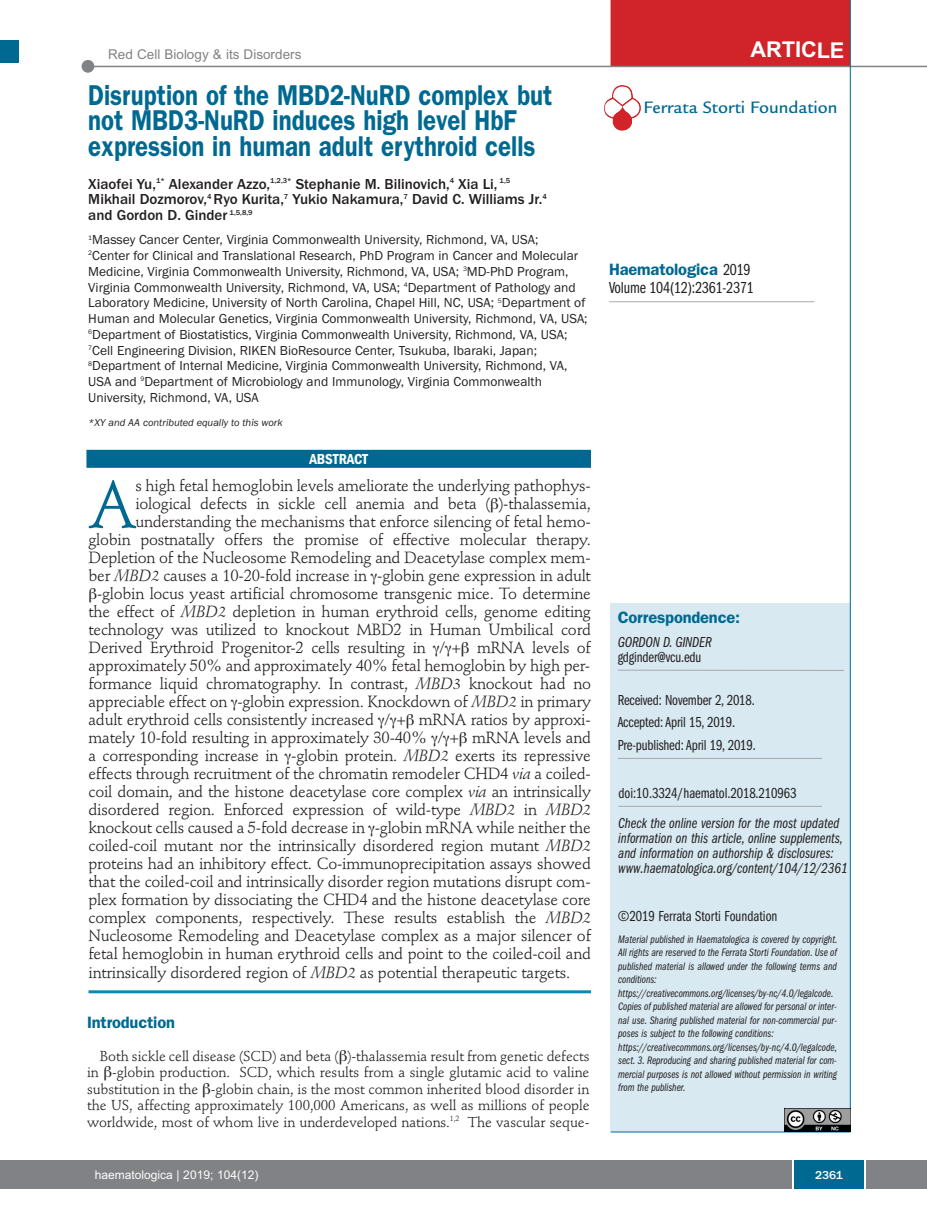
<style>
.page{position:relative;width:927px;height:1225px;background:#fff}
.page>*{position:absolute;margin:0;border:0;box-sizing:border-box;transform-origin:0 0}
.t1{font:66.45px "Stempel Schneidler";color:#006991}
.t2{font:600 28.8px/25.5px "Franklin Gothic";color:#006991;scale:.83 1}
.t3{font:700 21.75px "Arial";letter-spacing:-.01em;color:#fff}
.t4{font:500 18px "Legacy Sans";color:#006991}
.t5{font:600 16.5px "Franklin Gothic";letter-spacing:-.01em;color:#006991}
.t6{font:16.5px "Franklin Gothic Book Cmpr";letter-spacing:-.01em;color:#231f20}
.t7{font:16.05px "Stempel Schneidler";letter-spacing:-.015em;color:#231f20}
.t8{font:15px/15px "Franklin Gothic Book Cmpr Ital";color:#231f20}
.t9{font:500 15px/15.8px "Franklin Gothic";color:#231f20}
.t10{font:15px/22.5px "Franklin Gothic Book Cmpr";letter-spacing:-.01em;color:#231f20}
.t11{font:600 condensed 15px "Franklin Gothic";letter-spacing:-.005em;color:#fff}
.t12{font:14.25px/16.5px "Stempel Schneidler";letter-spacing:-.005em;color:#231f20;text-align:justify}
.t13{font:13.5px/15.8px "Franklin Gothic";color:#231f20}
.t14{font:13.5px "Arial";color:#808285}
.t15{font:12px "Arial";color:#fff}
.t16{font:500 12px "Franklin Gothic";color:#fff}
.t17{font:11.25px/13.5px "Franklin Gothic Book Cmpr Ital";color:#231f20}
.t18{font:italic 10.5px "Franklin Gothic";color:#231f20}
.s1{font-style:italic}
.s2{font-family:"Franklin Gothic Book Cmpr";font-weight:400;color:#231f20}
</style>
<div class="page">
<div style="left:18px;top:1160px;width:909px;height:28px;background:#808285"></div>
<div style="left:794px;top:1160px;width:70px;height:28px;background:#006991"></div>
<hr style="left:792px;top:1160px;width:2px;height:28px;background:#fff">
<hr style="left:864px;top:1160px;width:2px;height:28px;background:#fff">
<div style="left:611px;top:603px;width:239px;height:529px;background:#d8e9f1"></div>
<hr style="left:618px;top:758px;width:204px;height:1px;background:#a8a9ad">
<hr style="left:618px;top:670px;width:226px;height:1px;background:#a8a9ad">
<hr style="left:611px;top:1131px;width:239px;height:1px;background:#006991">
<hr style="left:609px;top:301px;width:205px;height:1px;background:#a8a9ad">
<div style="left:611px;top:0;width:239px;height:67px;background:#d1232a"></div>
<hr style="left:87px;top:66px;width:840px;height:1px;background:#808285">
<div style="left:82px;top:60px;width:12px;height:13px;background:#808285;border-radius:50%"></div>
<hr style="left:618px;top:806px;width:204px;height:1px;background:#a8a9ad">
<hr style="left:850px;top:0;width:1px;height:1131px;background:#006991">
<img style="left:785px;top:1108px;width:65px;height:23px">
<img style="left:604px;top:85px;width:37px;height:46px">
<div style="left:0;top:40px;width:19px;height:22px;background:#006991"></div>
<div style="left:0;top:1160px;width:18px;height:28px;background:#808285"></div>
<hr style="left:89px;top:990px;width:502px;height:3px;background:#0d8aaf">
<div style="left:86px;top:450px;width:505px;height:18px;background:#006991"></div>
<p class="t14" style="left:108px;top:47px;width:195px">Red Cell Biology &amp; its Disorders</p>
<h3 class="t3" style="left:751px;top:37px;width:95px">ARTICLE</h3>
<h2 class="t2" style="left:88px;top:85px;width:560px">Disruption of the MBD2-NuRD complex but not MBD3-NuRD induces high level HbF expression in human adult erythroid cells</h2>
<p class="t9" style="left:88px;top:175px;width:460px">Xiaofei Yu,<sup>1*</sup> Alexander Azzo,<sup>1,2,3*</sup> Stephanie M. Bilinovich,<sup>4</sup> Xia Li, <sup>1,5<br></sup>Mikhail Dozmorov,<sup>4</sup> Ryo Kurita,<sup>7</sup> Yukio Nakamura,<sup>7</sup> David C. Williams Jr.<sup>4 </sup>and Gordon D. Ginder <sup>1,5,8,9</sup></p>
<p class="t13" style="left:88px;top:232px;width:501px"><sup>1</sup>Massey Cancer Center, Virginia Commonwealth University, Richmond, VA, USA;<br><sup>2</sup>Center for Clinical and Translational Research, PhD Program in Cancer and Molecular Medicine, Virginia Commonwealth University, Richmond, VA, USA; <sup>3</sup>MD-PhD Program, Virginia Commonwealth University, Richmond, VA, USA; <sup>4</sup>Department of Pathology and Laboratory Medicine, University of North Carolina, Chapel Hill, NC, USA; <sup>5</sup>Department of Human and Molecular Genetics, Virginia Commonwealth University, Richmond, VA, USA; <sup>6</sup>Department of Biostatistics, Virginia Commonwealth University, Richmond, VA, USA; <sup>7</sup>Cell Engineering Division, RIKEN BioResource Center, Tsukuba, Ibaraki, Japan; <sup>8</sup>Department of Internal Medicine, Virginia Commonwealth University, Richmond, VA, USA and <sup>9</sup>Department of Microbiology and Immunology, Virginia Commonwealth University, Richmond, VA, USA</p>
<p class="t18" style="left:88px;top:416px;width:196px">*XY and AA contributed equally to this work</p>
<p class="t11" style="left:309px;top:453px;width:60px">ABSTRACT</p>
<h1 class="t1" style="left:89px;top:477px;width:49px">A</h1>
<p class="t7" style="left:135px;top:479px;width:457px">s high fetal hemoglobin levels ameliorate the underlying pathophys-</p>
<p class="t7" style="left:135px;top:497px;width:457px">iological defects in sickle cell anemia and beta ( )-thalassemia,</p>
<p class="t7" style="left:135px;top:515px;width:457px">understanding the mechanisms that enforce silencing of fetal hemo-</p>
<p class="t7" style="left:89px;top:533px;width:504px">globin postnatally offers the promise of effective molecular therapy.</p>
<p class="t7" style="left:89px;top:551px;width:504px">Depletion of the Nucleosome Remodeling and Deacetylase complex mem-</p>
<p class="t7" style="left:89px;top:569px;width:504px">ber <span class="s1">MBD2</span> causes a 10-20-fold increase in -globin gene expression in adult</p>
<p class="t7" style="left:97px;top:587px;width:495px">-globin locus yeast artificial chromosome transgenic mice. To determine</p>
<p class="t7" style="left:89px;top:605px;width:504px">the effect of <span class="s1">MBD2</span> depletion in human erythroid cells, genome editing</p>
<p class="t7" style="left:89px;top:623px;width:504px">technology was utilized to knockout MBD2 in Human Umbilical cord</p>
<p class="t7" style="left:89px;top:641px;width:504px">Derived Erythroid Progenitor-2 cells resulting in / + mRNA levels of</p>
<p class="t7" style="left:89px;top:659px;width:503px">approximately 50% and approximately 40% fetal hemoglobin by high per-</p>
<p class="t7" style="left:89px;top:677px;width:504px">formance liquid chromatography. In contrast, <span class="s1">MBD3</span> knockout had no</p>
<p class="t7" style="left:89px;top:695px;width:504px">appreciable effect on -globin expression. Knockdown of <span class="s1">MBD2</span> in primary</p>
<p class="t7" style="left:89px;top:713px;width:504px">adult erythroid cells consistently increased / + mRNA ratios by approxi-</p>
<p class="t7" style="left:89px;top:731px;width:504px">mately 10-fold resulting in approximately 30-40% / + mRNA levels and</p>
<p class="t7" style="left:89px;top:749px;width:504px">a corresponding increase in -globin protein. <span class="s1">MBD2</span> exerts its repressive</p>
<p class="t7" style="left:89px;top:767px;width:504px">effects through recruitment of the chromatin remodeler CHD4 <span class="s1">via</span> a coiled-</p>
<p class="t7" style="left:89px;top:785px;width:504px">coil domain, and the histone deacetylase core complex <span class="s1">via</span> an intrinsically</p>
<p class="t7" style="left:89px;top:803px;width:504px">disordered region. Enforced expression of wild-type <span class="s1">MBD2</span> in <span class="s1">MBD2</span></p>
<p class="t7" style="left:89px;top:821px;width:504px">knockout cells caused a 5-fold decrease in -globin mRNA while neither the</p>
<p class="t7" style="left:89px;top:839px;width:504px">coiled-coil mutant nor the intrinsically disordered region mutant <span class="s1">MBD2</span></p>
<p class="t7" style="left:89px;top:857px;width:504px">proteins had an inhibitory effect. Co-immunoprecipitation assays showed</p>
<p class="t7" style="left:89px;top:875px;width:504px">that the coiled-coil and intrinsically disorder region mutations disrupt com-</p>
<p class="t7" style="left:89px;top:893px;width:504px">plex formation by dissociating the CHD4 and the histone deacetylase core</p>
<p class="t7" style="left:89px;top:911px;width:504px">complex components, respectively. These results establish the <span class="s1">MBD2</span></p>
<p class="t7" style="left:89px;top:929px;width:504px">Nucleosome Remodeling and Deacetylase complex as a major silencer of</p>
<p class="t7" style="left:89px;top:947px;width:504px">fetal hemoglobin in human erythroid cells and point to the coiled-coil and</p>
<p class="t7" style="left:89px;top:965px;width:483px">intrinsically disordered region of <span class="s1">MBD2</span> as potential therapeutic targets.</p>
<p class="t5" style="left:87px;top:1016px;width:89px">Introduction</p>
<p class="t12" style="left:87px;top:1048px;width:504px;text-indent:13px">Both sickle cell disease (SCD) and beta ( )-thalassemia result from genetic defects in -globin production. SCD, which results from a single glutamic acid to valine substitution in the -globin chain, is the most common inherited blood disorder in the US, affecting approximately 100,000 Americans, as well as millions of people worldwide, most of whom live in underdeveloped nations.<sup>1,2</sup> The vascular seque-</p>
<p class="t4" style="left:644px;top:101px;width:196px">Ferrata Storti Foundation</p>
<p class="t5" style="left:609px;top:264px;width:143px">Haematologica <span class="s2">2019</span></p>
<p class="t6" style="left:609px;top:282px;width:146px">Volume 104(12):2361-2371</p>
<p class="t5" style="left:618px;top:612px;width:124px">Correspondence:</p>
<p class="t8" style="left:618px;top:635px;width:95px">GORDON D. GINDER</p>
<p class="t10" style="left:618px;top:646px;width:85px">gdginder@vcu.edu</p>
<p class="t10" style="left:618px;top:690px;width:140px">Received: November 2, 2018.<br>Accepted: April 15, 2019.<br>Pre-published: April 19, 2019.</p>
<p class="t10" style="left:618px;top:782px;width:180px">doi:10.3324/haematol.2018.210963</p>
<p class="t8" style="left:618px;top:817px;width:231px">Check the online version for the most updated information on this article, online supplements, and information on authorship &amp; disclosures: www.haematologica.org/content/104/12/2361</p>
<p class="t10" style="left:618px;top:906px;width:161px">©2019 Ferrata Storti Foundation</p>
<p class="t17" style="left:618px;top:933px;width:221px">Material published in Haematologica is covered by copyright.<br>All rights are reserved to the Ferrata Storti Foundation. Use of published material is allowed under the following terms and conditions: https://creativecommons.org/licenses/by-nc/4.0/legalcode.<br>Copies of published material are allowed for personal or inter&shy;nal use. Sharing published material for non-commercial pur&shy;poses is subject to the following conditions: https://creativecommons.org/licenses/by-nc/4.0/legalcode, sect. 3. Reproducing and sharing published material for com&shy;mercial purposes is not allowed without permission in writing from the publisher.</p>
<p class="t15" style="left:95px;top:1167px;width:165px">haematologica | 2019; 104(12)</p>
<p class="t16" style="left:815px;top:1167px;width:29px">2361</p>
</div>
